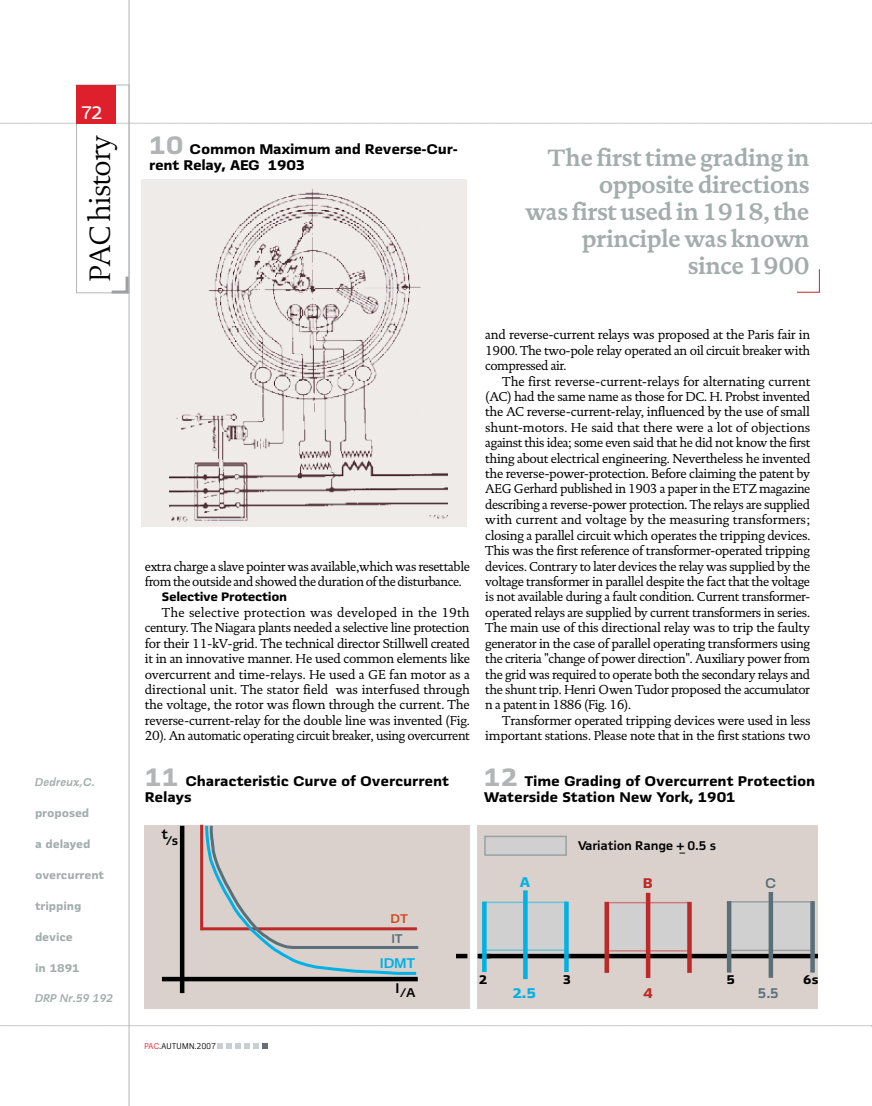
<style>
.page{position:relative;width:872px;height:1106px;background:#fff}
.page>*{position:absolute;margin:0;border:0;box-sizing:border-box;transform-origin:0 0}
.t1{font:30px "DTL Documenta T Light";letter-spacing:-.02em;color:#000}
.t2{font:700 24px/27px "DTL Documenta TOT";letter-spacing:-.025em;color:#a3adac;text-align:right}
.t3{font:19.5px "Fletch";color:#fff}
.t4{font:800 15px/15.5px "Fletch";letter-spacing:-.01em;color:#000}
.t5{font:700 15px "Fletch";color:#00b1e5}
.t6{font:700 15px "Fletch";color:#597079}
.t7{font:800 15px "Fletch";color:#00b1e5}
.t8{font:700 15px "Fletch";color:#000}
.t9{font:800 15px "Fletch";color:#bc2926}
.t10{font:700 13.5px "Fletch";letter-spacing:-.015em;color:#000}
.t11{font:800 13.5px "Fletch";color:#000}
.t12{font:700 13.5px "Fletch";color:#ce4c24}
.t13{font:700 13.5px "Fletch";color:#597079}
.t14{font:13.2px/15.5px "DTL Documenta TOT";letter-spacing:-.03em;color:#000;text-align:justify}
.t15{font:800 13.2px "Fletch";letter-spacing:-.025em;color:#000}
.t16{font:800 12px "Fletch";letter-spacing:-.01em;color:#a3adac}
.t17{font:italic 700 12px "Fletch";letter-spacing:-.005em;color:#a3adac}
.t18{font:300 9px "Fletch";letter-spacing:.045em;color:#000;scale:.95 1}
.s1{font-size:27px;color:#b2b4b6}
.s2{color:#ed1c29}
</style>
<div class="page">
<div style="left:145px;top:825px;width:325px;height:184px;background:#dad1cd"></div>
<div style="left:477px;top:825px;width:341px;height:184px;background:#dad1cd"></div>
<hr style="left:180px;top:825px;width:4px;height:168px;background:#000">
<hr style="left:200px;top:824px;width:3px;height:106px;background:#bc2926">
<div style="left:162px;top:976px;width:256px;height:5px;background:#000"></div>
<svg style="left:203px;top:825px;width:216px;height:150px"></svg>
<div style="left:142px;top:179px;width:325px;height:347px;background:#efebe9"></div>
<div style="left:484px;top:835px;width:83px;height:20px;background:linear-gradient(to right,#cfcfcf,#cfcfcf)"></div>
<div style="left:477px;top:953px;width:341px;height:5px;background:#000"></div>
<svg style="left:456px;top:953px;width:34px;height:5px"></svg>
<svg style="left:728px;top:901px;width:85px;height:50px;fill:#d0d0d0"></svg>
<div style="left:768px;top:892px;width:5px;height:85px;background:#597079"></div>
<hr style="left:727px;top:901px;width:4px;height:71px;background:#597079">
<div style="left:810px;top:901px;width:5px;height:71px;background:#597079"></div>
<svg style="left:606px;top:901px;width:84px;height:50px;fill:#d0d0d0"></svg>
<hr style="left:646px;top:892px;width:4px;height:86px;background:#bc2926">
<div style="left:604px;top:901px;width:5px;height:71px;background:#bc2926"></div>
<svg style="left:687px;top:901px;width:4px;height:71px"></svg>
<svg style="left:484px;top:901px;width:83px;height:50px;fill:#d0d0d0"></svg>
<svg style="left:523px;top:890px;width:4px;height:89px"></svg>
<svg style="left:482px;top:901px;width:4px;height:71px"></svg>
<svg style="left:564px;top:901px;width:4px;height:71px"></svg>
<img style="left:169px;top:188px;width:278px;height:334px">
<div style="left:76px;top:85px;width:53px;height:208px;border:1px solid #b2b4b6"></div>
<hr style="left:129px;top:0;width:1px;height:1106px;background:#b2b4b6">
<svg style="left:0;top:1025px;width:872px;height:1px"></svg>
<svg style="left:0;top:123px;width:872px;height:1px"></svg>
<div style="left:76px;top:85px;width:40px;height:38px;background:#de202c"></div>
<svg style="left:109px;top:273px;width:21px;height:22px"></svg>
<svg style="left:217px;top:1043px;width:51px;height:5px"></svg>
<svg style="left:797px;top:269px;width:23px;height:24px"></svg>
<h3 class="t3" style="left:81px;top:102px;width:23px">72</h3>
<h1 class="t1" style="left:82px;top:282px;width:148px;rotate:-90deg">PAC history</h1>
<p class="t17" style="left:35px;top:776px;width:61px">Dedreux,C.</p>
<p class="t16" style="left:35px;top:807px;width:56px">proposed</p>
<p class="t16" style="left:35px;top:837px;width:57px">a delayed</p>
<p class="t16" style="left:35px;top:868px;width:71px">overcurrent</p>
<p class="t16" style="left:35px;top:899px;width:48px">tripping</p>
<p class="t16" style="left:35px;top:930px;width:39px">device</p>
<p class="t16" style="left:35px;top:961px;width:46px">in 1891</p>
<p class="t17" style="left:35px;top:992px;width:80px">DRP Nr.59 192</p>
<p class="t4" style="left:149px;top:142px;width:310px"><span class="s1">10</span> Common Maximum and Reverse-Cur&shy;rent Relay, AEG 1903</p>
<h2 class="t2" style="left:525px;top:144px;width:286px">The first time grading in opposite directions<br>was first used in 1918, the principle was known since 1900</h2>
<p class="t14" style="left:485px;top:327px;width:326px">and reverse-current relays was proposed at the Paris fair in 1900. The two-pole relay operated an oil circuit breaker with compressed air.</p>
<p class="t14" style="left:485px;top:373px;width:327px;text-indent:17px">The first reverse-current-relays for alternating current (AC) had the same name as those for DC. H. Probst invented the AC reverse-current-relay, influenced by the use of small shunt-motors. He said that there were a lot of objections against this idea; some even said that he did not know the first thing about electrical engineering. Nevertheless he invented the reverse-power-protection. Before claiming the patent by AEG Gerhard published in 1903 a paper in the ETZ magazine describing a reverse-power protection. The relays are supplied with current and voltage by the measuring transformers; closing a parallel circuit which operates the tripping devices.<br>This was the first reference of transformer-operated tripping devices. Contrary to later devices the relay was supplied by the voltage transformer in parallel despite the fact that the voltage is not available during a fault condition. Current transformer&shy;operated relays are supplied by current transformers in series.<br>The main use of this directional relay was to trip the faulty generator in the case of parallel operating transformers using the criteria "change of power direction". Auxiliary power from the grid was required to operate both the secondary relays and the shunt trip. Henri Owen Tudor proposed the accumulator n a patent in 1886 (Fig. 16).</p>
<p class="t14" style="left:485px;top:712px;width:327px;text-align:right">Transformer operated tripping devices were used in less important stations. Please note that in the first stations two</p>
<p class="t14" style="left:145px;top:558px;width:326px">extra charge a slave pointer was available,which was resettable from the outside and showed the duration of the disturbance.</p>
<p class="t15" style="left:162px;top:590px;width:127px">Selective Protection</p>
<p class="t14" style="left:145px;top:604px;width:327px;text-indent:17px">The selective protection was developed in the 19th century. The Niagara plants needed a selective line protection for their 11-kV-grid. The technical director Stillwell created it in an innovative manner. He used common elements like overcurrent and time-relays. He used a GE fan motor as a directional unit. The stator field was interfused through the voltage, the rotor was flown through the current. The reverse-current-relay for the double line was invented (Fig.<br>20). An automatic operating circuit breaker, using overcurrent</p>
<p class="t4" style="left:145px;top:774px;width:306px"><span class="s1">11</span> Characteristic Curve of Overcurrent<br>Relays</p>
<p class="t4" style="left:484px;top:774px;width:333px"><span class="s1">12</span> Time Grading of Overcurrent Protection<br>Waterside Station New York, 1901</p>
<p class="t8" style="left:161px;top:826px;width:8px">t</p>
<p class="t10" style="left:166px;top:833px;width:14px">/s</p>
<p class="t18" style="left:144px;top:1040px;width:77px"><span class="s2">PAC</span>.AUTUMN.2007</p>
<p class="t12" style="left:390px;top:911px;width:19px">DT</p>
<p class="t13" style="left:391px;top:931px;width:13px">IT</p>
<p class="t5" style="left:380px;top:955px;width:37px">IDMT</p>
<p class="t10" style="left:395px;top:985px;width:21px"><sup>I</sup>/A</p>
<p class="t7" style="left:520px;top:874px;width:12px">A</p>
<p class="t10" style="left:577px;top:839px;width:140px">Variation Range + 0.5 s</p>
<p class="t8" style="left:679px;top:839px;width:7px">_</p>
<p class="t9" style="left:643px;top:875px;width:12px">B</p>
<p class="t6" style="left:765px;top:875px;width:13px">C</p>
<p class="t11" style="left:478px;top:972px;width:10px">2</p>
<p class="t11" style="left:563px;top:972px;width:10px">3</p>
<p class="t11" style="left:726px;top:972px;width:10px">5</p>
<p class="t11" style="left:803px;top:972px;width:17px">6s</p>
<p class="t7" style="left:512px;top:985px;width:25px">2.5</p>
<p class="t9" style="left:643px;top:985px;width:11px">4</p>
<p class="t6" style="left:758px;top:985px;width:23px">5.5</p>
</div>
